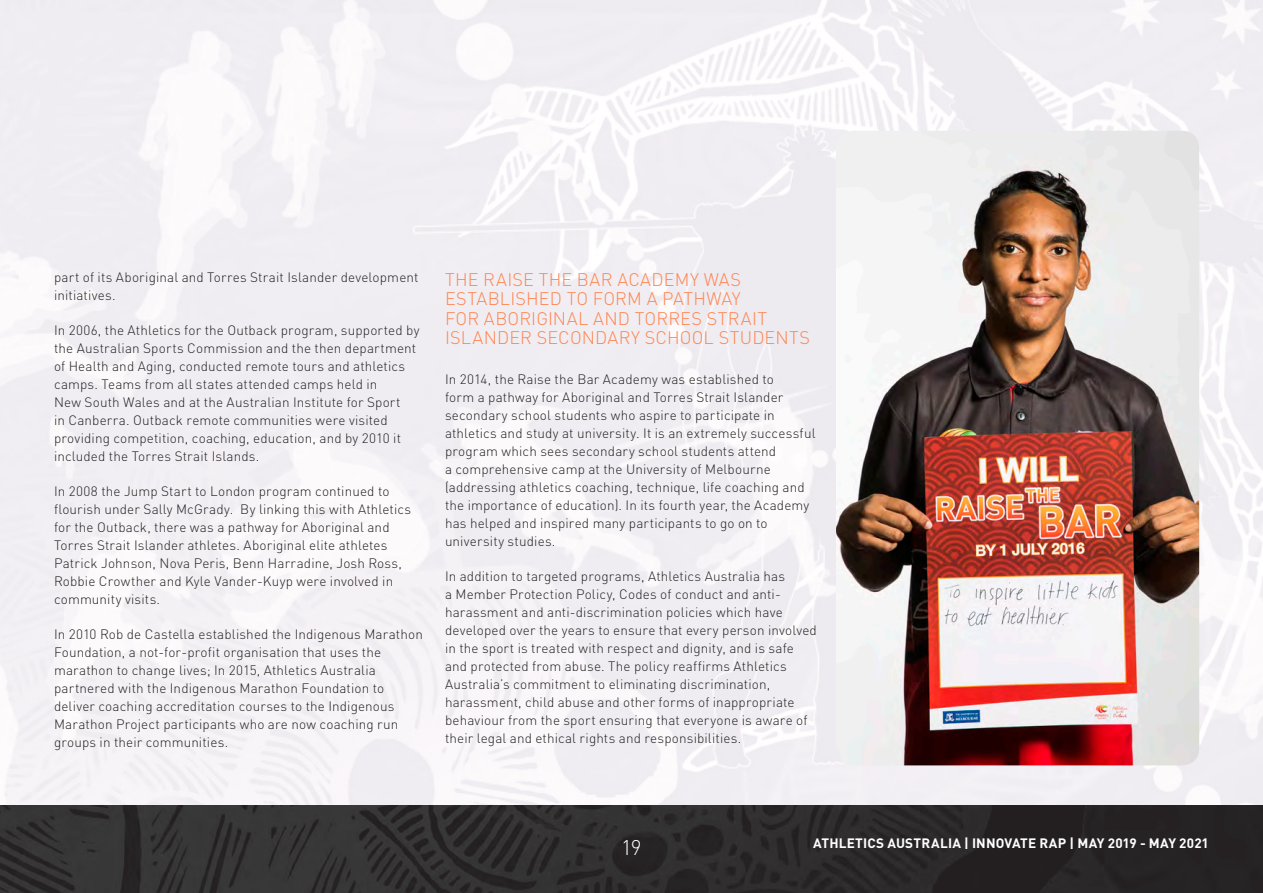
<style>
.page{position:relative;width:1263px;height:893px;background:#f1eef3}
.page>*{position:absolute;margin:0;border:0;box-sizing:border-box;transform-origin:0 0}
.t1{font:300 21px "DINOT";color:#fff}
.Pull_quote{font:300 18px/19.5px "DINOT";letter-spacing:.01em;color:#ff844f}
.bodycopy{font:300 13.5px/18px "DINOT";letter-spacing:.01em;color:#231f20}
.t2{font:700 13.5px "DINOT";letter-spacing:.015em;color:#fff}
</style>
<div class="page">
<img style="left:0;top:806px;width:1263px;height:87px">
<img style="left:836px;top:131px;width:363px;height:634px">
<p class="bodycopy" style="left:54px;top:268px;width:366px">part of its Aboriginal and Torres Strait Islander development initiatives.</p>
<p class="bodycopy" style="left:54px;top:321px;width:367px">In 2006, the Athletics for the Outback program, supported by the Australian Sports Commission and the then department of Health and Aging, conducted remote tours and athletics camps. Teams from all states attended camps held in<br>New South Wales and at the Australian Institute for Sport<br>in Canberra. Outback remote communities were visited providing competition, coaching, education, and by 2010 it included the Torres Strait Islands.</p>
<p class="bodycopy" style="left:54px;top:482px;width:359px">In 2008 the Jump Start to London program continued to flourish under Sally McGrady. By linking this with Athletics for the Outback, there was a pathway for Aboriginal and Torres Strait Islander athletes. Aboriginal elite athletes Patrick Johnson, Nova Peris, Benn Harradine, Josh Ross, Robbie Crowther and Kyle Vander-Kuyp were involved in community visits.</p>
<p class="bodycopy" style="left:54px;top:625px;width:370px">In 2010 Rob de Castella established the Indigenous Marathon Foundation, a not-for-profit organisation that uses the marathon to change lives; In 2015, Athletics Australia partnered with the Indigenous Marathon Foundation to deliver coaching accreditation courses to the Indigenous Marathon Project participants who are now coaching run groups in their communities.</p>
<p class="Pull_quote" style="left:445px;top:269px;width:366px">THE RAISE THE BAR ACADEMY WAS<br>ESTABLISHED TO FORM A PATHWAY<br>FOR ABORIGINAL AND TORRES STRAIT<br>ISLANDER SECONDARY SCHOOL STUDENTS</p>
<p class="bodycopy" style="left:445px;top:370px;width:372px">In 2014, the Raise the Bar Academy was established to<br>form a pathway for Aboriginal and Torres Strait Islander secondary school students who aspire to participate in athletics and study at university. It is an extremely successful program which sees secondary school students attend<br>a comprehensive camp at the University of Melbourne (addressing athletics coaching, technique, life coaching and the importance of education). In its fourth year, the Academy has helped and inspired many participants to go on to university studies.</p>
<p class="bodycopy" style="left:445px;top:567px;width:373px">In addition to targeted programs, Athletics Australia has<br>a Member Protection Policy, Codes of conduct and anti&shy;harassment and anti-discrimination policies which have developed over the years to ensure that every person involved in the sport is treated with respect and dignity, and is safe and protected from abuse. The policy reaffirms Athletics Australia’s commitment to eliminating discrimination, harassment, child abuse and other forms of inappropriate behaviour from the sport ensuring that everyone is aware of their legal and ethical rights and responsibilities.</p>
<h1 class="t1" style="left:621px;top:834px;width:22px">19</h1>
<p class="t2" style="left:813px;top:834px;width:397px">ATHLETICS AUSTRALIA | INNOVATE RAP | MAY 2019 - MAY 2021</p>
</div>
